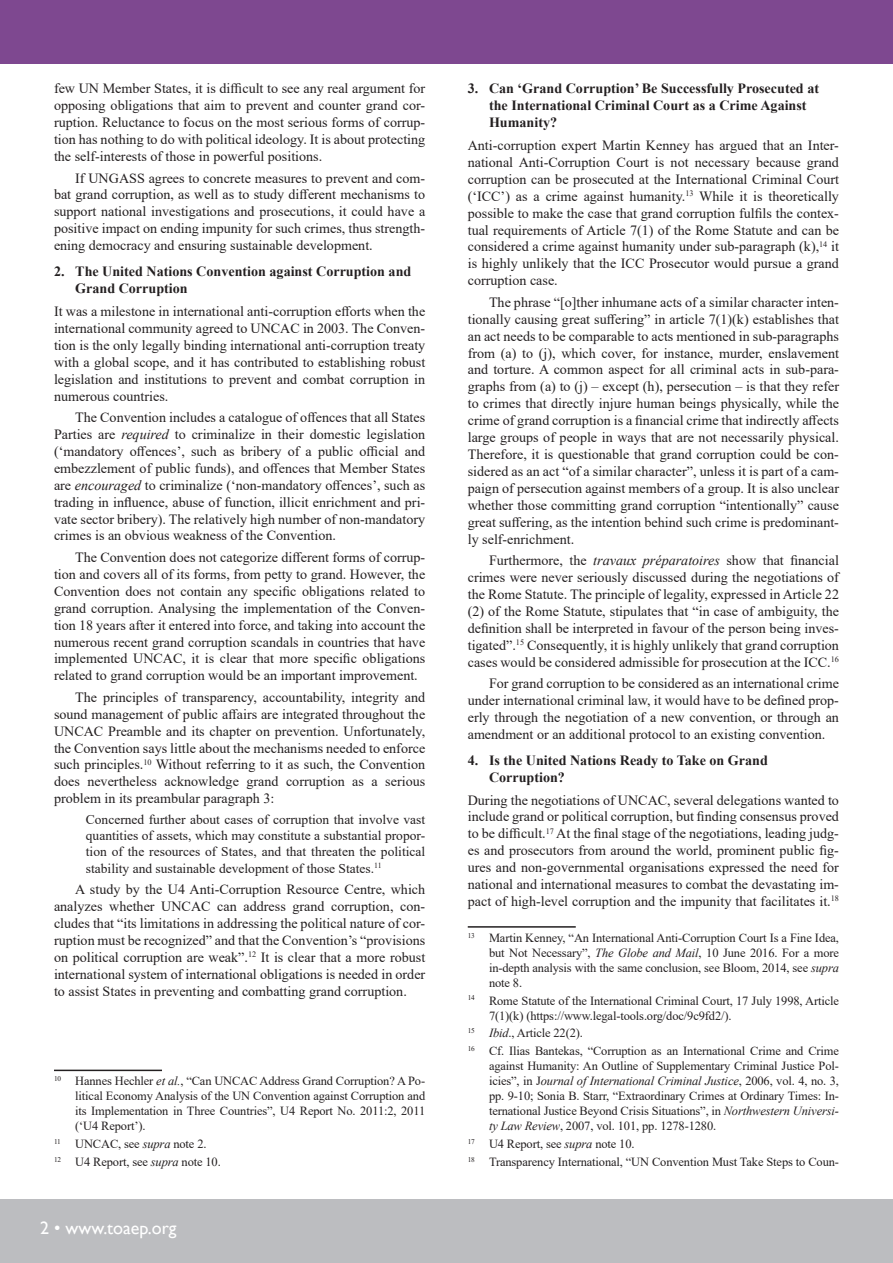
<style>
.page{position:relative;width:893px;height:1263px;background:#fff}
.page>*{position:absolute;margin:0;border:0;box-sizing:border-box;transform-origin:0 0}
.t1{font:18px "Gill Sans";color:#fff}
.Para_mid{font:14.1px/17px "Times New Roman";color:#231f20;text-align:justify}
.Para_first{font:14.1px/17px "Times New Roman";color:#231f20;text-align:justify}
.Para_last{font:14.1px/17px "Times New Roman";color:#231f20;text-align:justify}
.t2{font:700 14.1px/17px "Times New Roman";color:#231f20}
.t3{font:13.5px/16.2px "Times New Roman";color:#231f20;text-align:justify}
.Footnote_Text{font:12.45px/15px "Times New Roman";letter-spacing:-.01em;color:#231f20;text-align:justify}
.s1{font-style:italic}
</style>
<div class="page">
<div style="left:0;top:1199px;width:893px;height:64px;background:#bcbdc0"></div>
<div style="left:0;top:0;width:893px;height:64px;background:#7e4890"></div>
<hr style="left:54px;top:1069px;width:108px;height:2px;background:#231f20">
<hr style="left:468px;top:926px;width:108px;height:2px;background:#231f20">
<p class="Para_mid" style="left:54px;top:80px;width:373px">few UN Member States, it is difficult to see any real argument for opposing obligations that aim to prevent and counter grand cor&shy;ruption. Reluctance to focus on the most serious forms of corrup&shy;tion has nothing to do with political ideology. It is about protecting the self-interests of those in powerful positions.</p>
<p class="Para_last" style="left:54px;top:169px;width:373px;text-indent:21px">If UNGASS agrees to concrete measures to prevent and com&shy;bat grand corruption, as well as to study different mechanisms to support national investigations and prosecutions, it could have a positive impact on ending impunity for such crimes, thus strength&shy;ening democracy and ensuring sustainable development.</p>
<p class="t2" style="left:75px;top:262px;width:338px;text-indent:-21px">2. The United Nations Convention against Corruption and<br>Grand Corruption</p>
<p class="Para_first" style="left:54px;top:302px;width:373px">It was a milestone in international anti-corruption efforts when the international community agreed to UNCAC in 2003. The Conven&shy;tion is the only legally binding international anti-corruption treaty with a global scope, and it has contributed to establishing robust legislation and institutions to prevent and combat corruption in numerous countries.</p>
<p class="Para_mid" style="left:54px;top:408px;width:373px;text-indent:21px">The Convention includes a catalogue of offences that all States Parties are <span class="s1">required</span> to criminalize in their domestic legislation (‘mandatory offences’, such as bribery of a public official and embezzlement of public funds), and offences that Member States are <span class="s1">encouraged</span> to criminalize (‘non-mandatory offences’, such as trading in influence, abuse of function, illicit enrichment and pri&shy;vate sector bribery). The relatively high number of non-mandatory crimes is an obvious weakness of the Convention.</p>
<p class="Para_mid" style="left:54px;top:548px;width:373px;text-indent:21px">The Convention does not categorize different forms of corrup&shy;tion and covers all of its forms, from petty to grand. However, the Convention does not contain any specific obligations related to grand corruption. Analysing the implementation of the Conven&shy;tion 18 years after it entered into force, and taking into account the numerous recent grand corruption scandals in countries that have implemented UNCAC, it is clear that more specific obligations related to grand corruption would be an important improvement.</p>
<p class="Para_mid" style="left:54px;top:688px;width:373px;text-indent:21px">The principles of transparency, accountability, integrity and sound management of public affairs are integrated throughout the UNCAC Preamble and its chapter on prevention. Unfortunately, the Convention says little about the mechanisms needed to enforce such principles.<sup>10</sup> Without referring to it as such, the Convention does nevertheless acknowledge grand corruption as a serious problem in its preambular paragraph 3:</p>
<p class="t3" style="left:86px;top:811px;width:341px">Concerned further about cases of corruption that involve vast quantities of assets, which may constitute a substantial propor&shy;tion of the resources of States, and that threaten the political stability and sustainable development of those States.<sup>11</sup></p>
<p class="Para_last" style="left:54px;top:880px;width:373px;text-indent:21px">A study by the U4 Anti-Corruption Resource Centre, which analyzes whether UNCAC can address grand corruption, con&shy;cludes that “its limitations in addressing the political nature of cor&shy;ruption must be recognized” and that the Convention’s “provisions on political corruption are weak”.<sup>12</sup> It is clear that a more robust international system of international obligations is needed in order to assist States in preventing and combatting grand corruption.</p>
<p class="Footnote_Text" style="left:75px;top:1073px;width:351px;text-indent:-21px"><sup>10</sup> Hannes Hechler <span class="s1">et al.</span>, “Can UNCAC Address Grand Corruption? A Po&shy;litical Economy Analysis of the UN Convention against Corruption and its Implementation in Three Countries”, U4 Report No. 2011:2, 2011 (‘U4 Report’).</p>
<p class="Footnote_Text" style="left:54px;top:1136px;width:154px"><sup>11</sup> UNCAC, see <span class="s1">supra</span> note 2.</p>
<p class="Footnote_Text" style="left:54px;top:1154px;width:168px"><sup>12</sup> U4 Report, see <span class="s1">supra</span> note 10.</p>
<p class="t1" style="left:40px;top:1218px;width:138px">2 • www.toaep.org</p>
<p class="t2" style="left:489px;top:80px;width:332px;text-indent:-21px">3. Can ‘Grand Corruption’ Be Successfully Prosecuted at the International Criminal Court as a Crime Against<br>Humanity?</p>
<p class="Para_first" style="left:468px;top:136px;width:373px">Anti-corruption expert Martin Kenney has argued that an Inter&shy;national Anti-Corruption Court is not necessary because grand corruption can be prosecuted at the International Criminal Court (‘ICC’) as a crime against humanity.<sup>13</sup> While it is theoretically possible to make the case that grand corruption fulfils the contex&shy;tual requirements of Article 7(1) of the Rome Statute and can be considered a crime against humanity under sub-paragraph (k),<sup>14</sup> it is highly unlikely that the ICC Prosecutor would pursue a grand corruption case.</p>
<p class="Para_mid" style="left:468px;top:293px;width:373px;text-indent:21px">The phrase “[o]ther inhumane acts of a similar character inten&shy;tionally causing great suffering” in article 7(1)(k) establishes that an act needs to be comparable to acts mentioned in sub-paragraphs from (a) to (j), which cover, for instance, murder, enslavement and torture. A common aspect for all criminal acts in sub-para&shy;graphs from (a) to (j) – except (h), persecution – is that they refer to crimes that directly injure human beings physically, while the crime of grand corruption is a financial crime that indirectly affects large groups of people in ways that are not necessarily physical.<br>Therefore, it is questionable that grand corruption could be con&shy;sidered as an act “of a similar character”, unless it is part of a cam&shy;paign of persecution against members of a group. It is also unclear whether those committing grand corruption “intentionally” cause great suffering, as the intention behind such crime is predominant&shy;ly self-enrichment.</p>
<p class="Para_mid" style="left:468px;top:551px;width:373px;text-indent:21px">Furthermore, the <span class="s1">travaux préparatoires</span> show that financial crimes were never seriously discussed during the negotiations of the Rome Statute. The principle of legality, expressed in Article 22 (2) of the Rome Statute, stipulates that “in case of ambiguity, the definition shall be interpreted in favour of the person being inves&shy;tigated”.<sup>15</sup> Consequently, it is highly unlikely that grand corruption cases would be considered admissible for prosecution at the ICC.<sup>16</sup></p>
<p class="Para_last" style="left:468px;top:674px;width:373px;text-indent:21px">For grand corruption to be considered as an international crime under international criminal law, it would have to be defined prop&shy;erly through the negotiation of a new convention, or through an amendment or an additional protocol to an existing convention.</p>
<p class="t2" style="left:489px;top:751px;width:280px;text-indent:-21px">4. Is the United Nations Ready to Take on Grand<br>Corruption?</p>
<p class="Para_first" style="left:468px;top:791px;width:373px">During the negotiations of UNCAC, several delegations wanted to include grand or political corruption, but finding consensus proved to be difficult.<sup>17</sup> At the final stage of the negotiations, leading judg&shy;es and prosecutors from around the world, prominent public fig&shy;ures and non-governmental organisations expressed the need for national and international measures to combat the devastating im&shy;pact of high-level corruption and the impunity that facilitates it.<sup>18</sup></p>
<p class="Footnote_Text" style="left:489px;top:930px;width:351px;text-indent:-21px"><sup>13</sup> Martin Kenney, “An International Anti-Corruption Court Is a Fine Idea, but Not Necessary”, <span class="s1">The Globe and Mail</span>, 10 June 2016. For a more in-depth analysis with the same conclusion, see Bloom, 2014, see <span class="s1">supra </span>note 8.</p>
<p class="Footnote_Text" style="left:489px;top:992px;width:351px;text-indent:-21px"><sup>14</sup> Rome Statute of the International Criminal Court, 17 July 1998, Article<br>7(1)(k) (https://www.legal-tools.org/doc/9c9fd2/).</p>
<p class="Footnote_Text" style="left:468px;top:1025px;width:117px"><sup>15</sup> <span class="s1">Ibid</span>., Article 22(2).</p>
<p class="Footnote_Text" style="left:489px;top:1043px;width:351px;text-indent:-21px"><sup>16</sup> Cf. Ilias Bantekas, “Corruption as an International Crime and Crime against Humanity: An Outline of Supplementary Criminal Justice Pol&shy;icies”, in J<span class="s1">ournal of International Criminal Justice</span>, 2006, vol. 4, no. 3, pp. 9-10; Sonia B. Starr, “Extraordinary Crimes at Ordinary Times: In&shy;ternational Justice Beyond Crisis Situations”, in <span class="s1">Northwestern Universi&shy;ty Law Review</span>, 2007, vol. 101, pp. 1278-1280.</p>
<p class="Footnote_Text" style="left:468px;top:1136px;width:168px"><sup>17</sup> U4 Report, see <span class="s1">supra</span> note 10.</p>
<p class="Footnote_Text" style="left:468px;top:1154px;width:373px"><sup>18</sup> Transparency International, “UN Convention Must Take Steps to Coun-</p>
</div>
